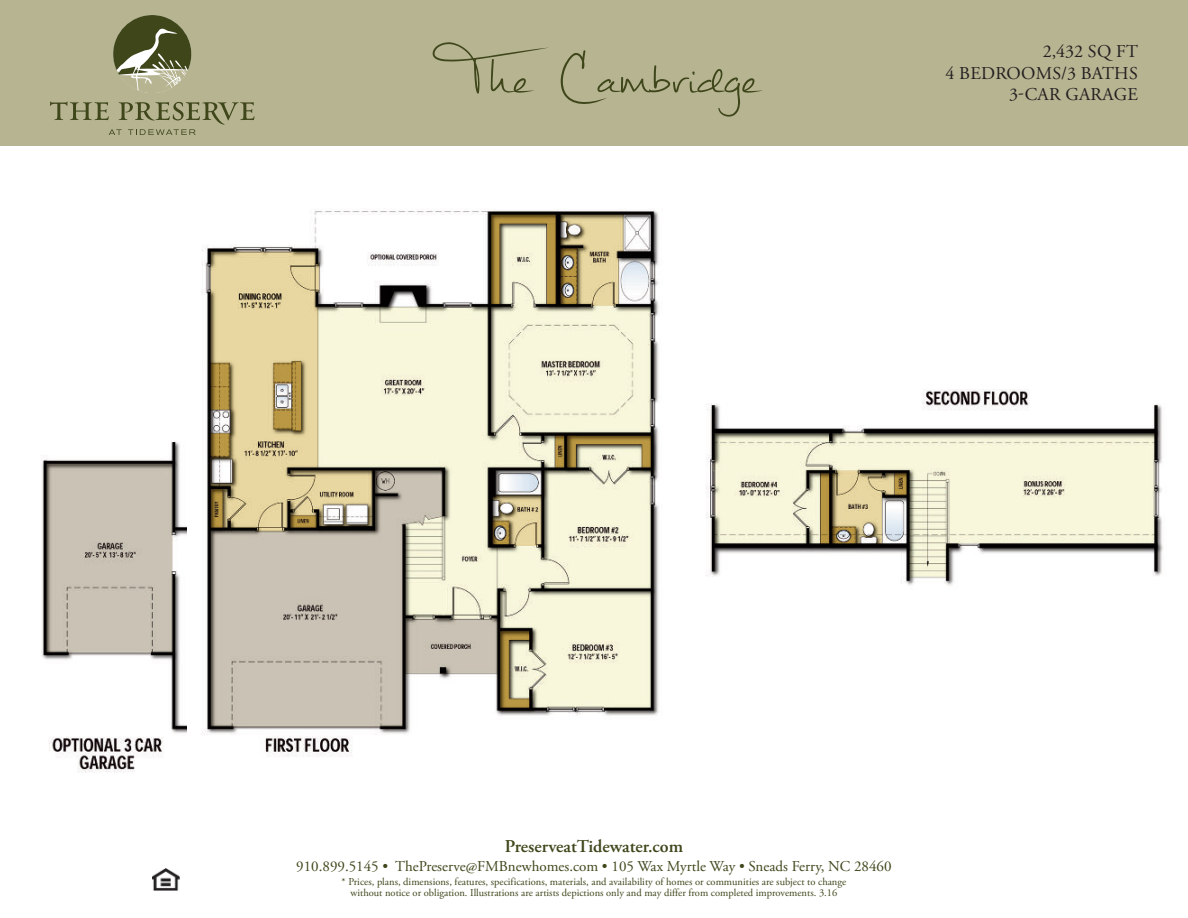
<style>
.page{position:relative;width:1188px;height:918px;background:#fff}
.page>*{position:absolute;margin:0;border:0;box-sizing:border-box;transform-origin:0 0}
.t1{font:90px "Mathilde";color:#3e461a}
.t2{font:18px/21.6px "Adobe Garamond Pro";letter-spacing:.015em;color:#231f20;text-align:right}
.t3{font:600 18px "Adobe Garamond Pro";color:#3e461a}
.t4{font:15px "Adobe Garamond Pro";color:#3e461a}
.t5{font:10.5px/11.2px "Adobe Garamond Pro";color:#3e461a;text-align:center}
</style>
<div class="page">
<div style="left:0;top:0;width:1188px;height:146px;background:#b6b491"></div>
<img style="left:201px;top:209px;width:962px;height:548px">
<svg style="left:50px;top:102px;width:205px;height:33px"></svg>
<svg style="left:113px;top:15px;width:78px;height:78px"></svg>
<img style="left:153px;top:869px;width:27px;height:21px">
<img style="left:41px;top:440px;width:145px;height:333px">
<h1 class="t1" style="left:464px;top:9px;width:296px">The Cambridge</h1>
<h2 class="t2" style="left:946px;top:42px;width:194px">2,432 SQ FT<br>4 BEDROOMS/3 BATHS<br>3-CAR GARAGE</h2>
<h2 class="t3" style="left:505px;top:839px;width:180px">PreserveatTidewater.com</h2>
<h3 class="t4" style="left:296px;top:860px;width:597px">910.899.5145 • ThePreserve@FMBnewhomes.com • 105 Wax Myrtle Way • Sneads Ferry, NC 28460</h3>
<p class="t5" style="left:342px;top:877px;width:506px">* Prices, plans, dimensions, features, specifications, materials, and availability of homes or communities are subject to change without notice or obligation. Illustrations are artists depictions only and may differ from completed improvements. 3.16</p>
</div>
